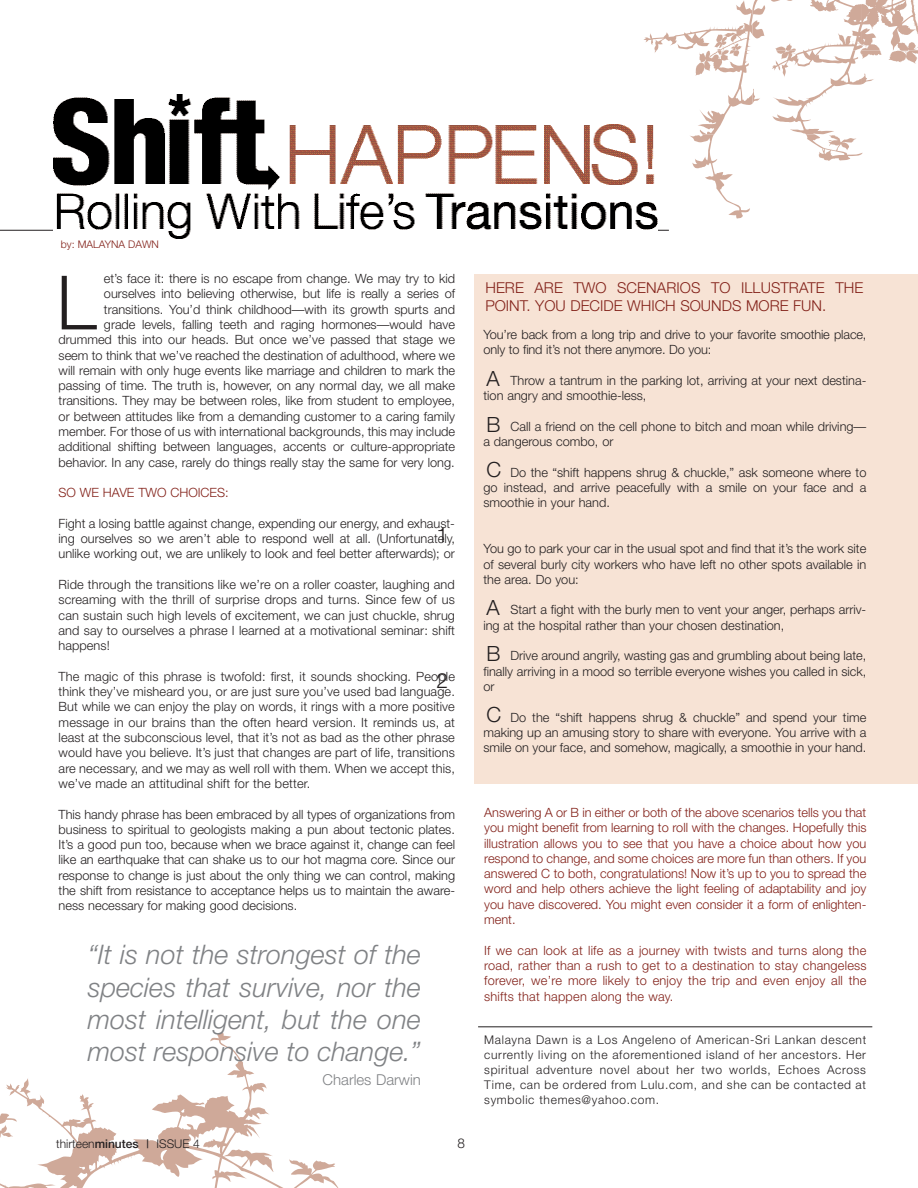
<style>
.page{position:relative;width:918px;height:1188px;background:#fff}
.page>*{position:absolute;margin:0;border:0;box-sizing:border-box;transform-origin:0 0}
.t1{font:300 75px "Helvetica Neue";color:#231f20}
.t2{font:italic 300 27px/32.4px "Helvetica Neue";color:#808285;text-align:justify}
.t3{font:300 21px/45.8px "Helvetica Neue";color:#231f20}
.t4{font:300 15px/18px "Helvetica Neue";color:#822018}
.t5{font:300 15px "Helvetica Neue";color:#808285}
.t6{font:300 13.5px "Helvetica Neue";color:#231f20}
.t7{font:300 12.75px/15.3px "Helvetica Neue";color:#231f20;text-align:justify}
.t8{font:300 12.75px/15.3px "Helvetica Neue";color:#822018;text-align:justify}
.t9{font:300 12px/15px "Helvetica Neue";letter-spacing:.055em;color:#231f20;text-align:justify}
.t10{font:300 12px "Helvetica Neue";color:#231f20}
.t11{font:300 10.5px "Helvetica Neue";color:#822018}
.s1{font-weight:500}
.s2{font-family:"Helvetica";font-weight:400}
</style>
<div class="page">
<svg style="left:6px;top:1033px;width:333px;height:155px"></svg>
<svg style="left:0;top:1113px;width:259px;height:75px"></svg>
<svg style="left:692px;top:161px;width:58px;height:58px"></svg>
<svg style="left:644px;top:0;width:274px;height:161px"></svg>
<div style="left:474px;top:275px;width:444px;height:509px;background:#f7e3d5"></div>
<hr style="left:0;top:230px;width:669px;height:1px;background:#231f20">
<img style="left:53px;top:95px;width:605px;height:51px">
<img style="left:53px;top:146px;width:605px;height:92px">
<hr style="left:478px;top:1027px;width:394px;height:1px;background:#231f20">
<p class="t11" style="left:61px;top:240px;width:100px">by: MALAYNA DAWN</p>
<p class="t7" style="left:59px;top:272px;width:398px;text-align:right">et’s face it: there is no escape from change. We may try to kid ourselves into believing otherwise, but life is really a series of transitions. You’d think childhood—with its growth spurts and<br>grade levels, falling teeth and raging hormones—would have drummed this into our heads. But once we’ve passed that stage we seem to think that we’ve reached the destination of adulthood, where we will remain with only huge events like marriage and children to mark the passing of time. The truth is, however, on any normal day, we all make transitions. They may be between roles, like from student to employee, or between attitudes like from a demanding customer to a caring family member. For those of us with international backgrounds, this may include additional shifting between languages, accents or culture-appropriate behavior. In any case, rarely do things really stay the same for very long.</p>
<p class="t8" style="left:59px;top:486px;width:172px">SO WE HAVE TWO CHOICES:</p>
<p class="t7" style="left:59px;top:517px;width:398px">Fight a losing battle against change, expending our energy, and exhaust&shy;ing ourselves so we aren’t able to respond well at all. (Unfortunately, unlike working out, we are unlikely to look and feel better afterwards); or</p>
<p class="t7" style="left:59px;top:578px;width:398px">Ride through the transitions like we’re on a roller coaster, laughing and screaming with the thrill of surprise drops and turns. Since few of us can sustain such high levels of excitement, we can just chuckle, shrug and say to ourselves a phrase I learned at a motivational seminar: shift happens!</p>
<p class="t7" style="left:59px;top:670px;width:398px">The magic of this phrase is twofold: first, it sounds shocking. People think they’ve misheard you, or are just sure you’ve used bad language.<br>But while we can enjoy the play on words, it rings with a more positive message in our brains than the often heard version. It reminds us, at least at the subconscious level, that it’s not as bad as the other phrase would have you believe. It’s just that changes are part of life, transitions are necessary, and we may as well roll with them. When we accept this, we’ve made an attitudinal shift for the better.</p>
<p class="t7" style="left:59px;top:808px;width:398px">This handy phrase has been embraced by all types of organizations from business to spiritual to geologists making a pun about tectonic plates.<br>It’s a good pun too, because when we brace against it, change can feel like an earthquake that can shake us to our hot magma core. Since our response to change is just about the only thing we can control, making the shift from resistance to acceptance helps us to maintain the aware&shy;ness necessary for making good decisions.</p>
<h1 class="t1" style="left:56px;top:276px;width:42px">L</h1>
<p class="t4" style="left:485px;top:280px;width:379px">HERE ARE TWO SCENARIOS TO ILLUSTRATE THE<br>POINT. YOU DECIDE WHICH SOUNDS MORE FUN.</p>
<p class="t7" style="left:483px;top:328px;width:385px">You’re back from a long trip and drive to your favorite smoothie place, only to find it’s not there anymore. Do you:</p>
<p class="t7" style="left:483px;top:374px;width:384px;text-indent:27px">Throw a tantrum in the parking lot, arriving at your next destina&shy;tion angry and smoothie-less,</p>
<p class="t7" style="left:483px;top:420px;width:384px;text-indent:27px">Call a friend on the cell phone to bitch and moan while driving— a dangerous combo, or</p>
<p class="t7" style="left:483px;top:466px;width:385px;text-indent:27px">Do the “shift happens shrug &amp; chuckle,” ask someone where to go instead, and arrive peacefully with a smile on your face and a smoothie in your hand.</p>
<p class="t7" style="left:483px;top:542px;width:384px">You go to park your car in the usual spot and find that it’s the work site of several burly city workers who have left no other spots available in the area. Do you:</p>
<p class="t7" style="left:483px;top:603px;width:384px;text-indent:27px">Start a fight with the burly men to vent your anger, perhaps arriv&shy;ing at the hospital rather than your chosen destination,</p>
<p class="t7" style="left:483px;top:649px;width:384px;text-indent:27px">Drive around angrily, wasting gas and grumbling about being late, finally arriving in a mood so terrible everyone wishes you called in sick, or</p>
<p class="t7" style="left:483px;top:711px;width:384px;text-indent:27px">Do the “shift happens shrug &amp; chuckle” and spend your time making up an amusing story to share with everyone. You arrive with a smile on your face, and somehow, magically, a smoothie in your hand.</p>
<h3 class="t3" style="left:487px;top:358px;width:15px">A</h3>
<h3 class="t3" style="left:487px;top:403px;width:16px">B<br>C</h3>
<h3 class="t3" style="left:437px;top:513px;width:13px">1</h3>
<h3 class="t3" style="left:487px;top:586px;width:15px">A</h3>
<h3 class="t3" style="left:487px;top:633px;width:16px">B</h3>
<h3 class="t3" style="left:437px;top:660px;width:13px">2</h3>
<h3 class="t3" style="left:487px;top:694px;width:16px">C</h3>
<p class="t8" style="left:484px;top:806px;width:384px">Answering A or B in either or both of the above scenarios tells you that you might benefit from learning to roll with the changes. Hopefully this illustration allows you to see that you have a choice about how you respond to change, and some choices are more fun than others. If you answered C to both, congratulations! Now it’s up to you to spread the word and help others achieve the light feeling of adaptability and joy you have discovered. You might even consider it a form of enlighten&shy;ment.</p>
<p class="t8" style="left:484px;top:944px;width:384px">If we can look at life as a journey with twists and turns along the road, rather than a rush to get to a destination to stay changeless forever, we’re more likely to enjoy the trip and even enjoy all the shifts that happen along the way.</p>
<h2 class="t2" style="left:88px;top:941px;width:335px">“It is not the strongest of the species that survive, nor the most intelligent, but the one most responsive to change.”</h2>
<p class="t5" style="left:323px;top:1075px;width:100px">Charles Darwin</p>
<p class="t9" style="left:484px;top:1033px;width:384px">Malayna Dawn is a Los Angeleno of American-Sri Lankan descent currently living on the aforementioned island of her ancestors. Her spiritual adventure novel about her two worlds, Echoes Across Time, can be ordered from Lulu.com, and she can be contacted at symbolic themes@yahoo.com.</p>
<p class="t10" style="left:56px;top:1139px;width:145px">thirteen<span class="s1">minutes</span> <span class="s2">|</span> ISSUE 4</p>
<p class="t6" style="left:458px;top:1139px;width:9px">8</p>
</div>
